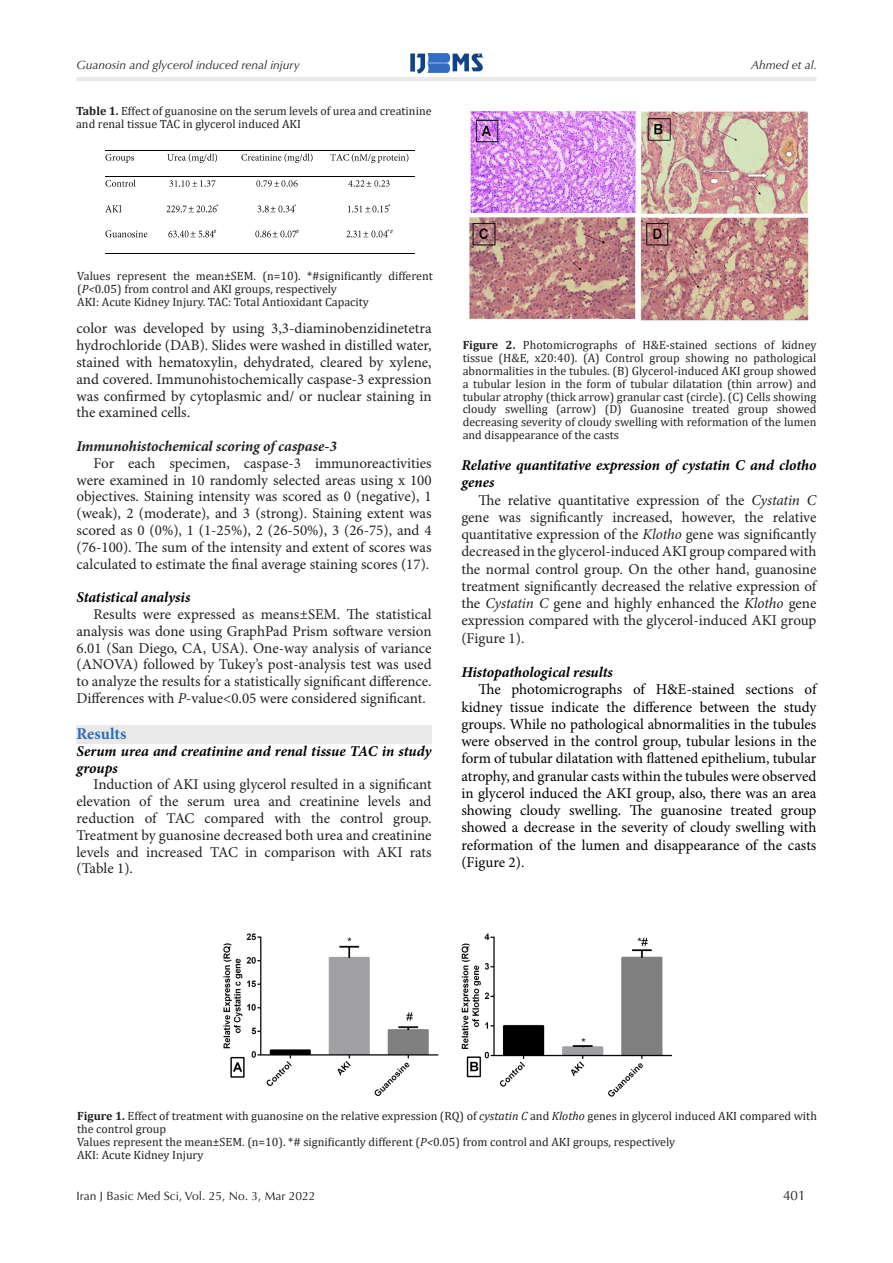
<style>
.page{position:relative;width:893px;height:1263px;background:#fff}
.page>*{position:absolute;margin:0;border:0;box-sizing:border-box;transform-origin:0 0}
.t1{font:700 16.5px "Minion Pro";color:#2d6cb5}
.t2{font:15px/16.8px "Minion Pro";color:#231f20;text-align:justify}
.Default{font:15px/17.2px "Minion Pro";letter-spacing:-.005em;color:#000;text-align:justify}
.Default-2{font:italic 700 15px/16.8px "Minion Pro";letter-spacing:-.005em;color:#000}
.t3{font:italic 700 15px "Minion Pro";letter-spacing:-.005em;color:#231f20}
.t4{font:13.5px "Optima LT Std";color:#231f20}
.t5{font:12px/12.9px "Cambria";color:#231f20}
.t6{font:italic 12px "Optima LT Std";color:#231f20}
.t7{font:12px "Optima LT Std";color:#231f20}
.s1{font-weight:700}
.s2{font-style:italic}
</style>
<div class="page">
<img style="left:410px;top:53px;width:74px;height:21px">
<hr style="left:77px;top:77px;width:739px;height:4px;background:#e9e9e9">
<div style="left:77px;top:725px;width:355px;height:19px;background:#e9e9e9"></div>
<img style="left:106px;top:154px;width:29px;height:9px">
<img style="left:168px;top:153px;width:50px;height:10px">
<img style="left:242px;top:153px;width:71px;height:10px">
<img style="left:330px;top:154px;width:20px;height:7px">
<svg style="left:351px;top:153px;width:3px;height:9px"></svg>
<img style="left:354px;top:153px;width:55px;height:10px">
<hr style="left:106px;top:151px;width:47px;height:1px;background:#000">
<hr style="left:154px;top:151px;width:78px;height:1px;background:#000">
<hr style="left:233px;top:151px;width:89px;height:1px;background:#000">
<hr style="left:322px;top:151px;width:93px;height:1px;background:#000">
<img style="left:106px;top:179px;width:30px;height:8px">
<img style="left:170px;top:180px;width:20px;height:7px">
<svg style="left:192px;top:181px;width:6px;height:6px"></svg>
<img style="left:200px;top:180px;width:16px;height:7px">
<img style="left:257px;top:180px;width:15px;height:7px">
<svg style="left:274px;top:181px;width:8px;height:6px"></svg>
<img style="left:282px;top:180px;width:16px;height:7px">
<img style="left:349px;top:180px;width:18px;height:7px">
<svg style="left:367px;top:181px;width:5px;height:6px"></svg>
<img style="left:374px;top:180px;width:16px;height:7px">
<hr style="left:106px;top:177px;width:47px;height:1px;background:#000">
<hr style="left:154px;top:177px;width:78px;height:1px;background:#000">
<hr style="left:233px;top:177px;width:89px;height:1px;background:#000">
<hr style="left:322px;top:177px;width:93px;height:1px;background:#000">
<svg style="left:106px;top:205px;width:6px;height:8px"></svg>
<img style="left:112px;top:205px;width:10px;height:8px">
<img style="left:166px;top:205px;width:23px;height:8px">
<svg style="left:189px;top:206px;width:5px;height:7px"></svg>
<img style="left:196px;top:205px;width:21px;height:8px">
<img style="left:258px;top:205px;width:13px;height:8px">
<svg style="left:271px;top:206px;width:8px;height:7px"></svg>
<img style="left:279px;top:205px;width:16px;height:8px">
<img style="left:348px;top:205px;width:14px;height:8px">
<svg style="left:365px;top:206px;width:8px;height:7px"></svg>
<img style="left:373px;top:204px;width:16px;height:9px">
<img style="left:106px;top:230px;width:42px;height:8px">
<img style="left:168px;top:230px;width:23px;height:8px">
<svg style="left:191px;top:231px;width:5px;height:7px"></svg>
<img style="left:198px;top:230px;width:16px;height:8px">
<img style="left:255px;top:230px;width:18px;height:8px">
<svg style="left:273px;top:231px;width:8px;height:7px"></svg>
<img style="left:281px;top:230px;width:15px;height:8px">
<svg style="left:296px;top:229px;width:3px;height:5px"></svg>
<img style="left:346px;top:230px;width:18px;height:8px">
<svg style="left:364px;top:231px;width:8px;height:7px"></svg>
<img style="left:372px;top:230px;width:16px;height:8px">
<svg style="left:387px;top:229px;width:6px;height:7px"></svg>
<hr style="left:105px;top:253px;width:48px;height:1px;background:#000">
<hr style="left:153px;top:253px;width:79px;height:1px;background:#000">
<hr style="left:232px;top:253px;width:90px;height:1px;background:#000">
<hr style="left:322px;top:253px;width:93px;height:1px;background:#000">
<img style="left:223px;top:933px;width:450px;height:164px">
<img style="left:469px;top:111px;width:340px;height:210px">
<p class="t6" style="left:77px;top:58px;width:225px">Guanosin and glycerol induced renal injury</p>
<p class="t6" style="left:751px;top:58px;width:68px">Ahmed et al.</p>
<p class="t5" style="left:76px;top:105px;width:357px"><span class="s1">Table 1.</span> Effect of guanosine on the serum levels of urea and creatinine and renal tissue TAC in glycerol induced AKI</p>
<p class="t5" style="left:77px;top:270px;width:357px">Values represent the mean±SEM. (n=10). *#significantly different (<span class="s2">P&lt;</span>0.05) from control and AKI groups, respectively</p>
<p class="t5" style="left:77px;top:296px;width:293px">AKI: Acute Kidney Injury. TAC: Total Antioxidant Capacity</p>
<p class="t2" style="left:77px;top:321px;width:357px">color was developed by using 3,3-diaminobenzidinetetra hydrochloride (DAB). Slides were washed in distilled water, stained with hematoxylin, dehydrated, cleared by xylene, and covered. Immunohistochemically caspase-3 expression was confirmed by cytoplasmic and/ or nuclear staining in the examined cells.</p>
<p class="t3" style="left:77px;top:435px;width:262px">Immunohistochemical scoring of caspase-3</p>
<p class="t2" style="left:77px;top:455px;width:357px;text-indent:17px">For each specimen, caspase-3 immunoreactivities were examined in 10 randomly selected areas using x 100 objectives. Staining intensity was scored as 0 (negative), 1 (weak), 2 (moderate), and 3 (strong). Staining extent was scored as 0 (0%), 1 (1-25%), 2 (26-50%), 3 (26-75), and 4 (76-100). The sum of the intensity and extent of scores was calculated to estimate the final average staining scores (17).</p>
<p class="Default-2" style="left:77px;top:589px;width:115px">Statistical analysis</p>
<p class="t2" style="left:77px;top:606px;width:357px;text-indent:17px">Results were expressed as means±SEM. The statistical analysis was done using GraphPad Prism software version 6.01 (San Diego, CA, USA). One-way analysis of variance (ANOVA) followed by Tukey’s post-analysis test was used to analyze the results for a statistically significant difference.<br>Differences with <span class="s2">P</span>-value&lt;0.05 were considered significant.</p>
<p class="t1" style="left:77px;top:722px;width:51px">Results</p>
<p class="Default-2" style="left:77px;top:742px;width:357px">Serum urea and creatinine and renal tissue TAC in study groups</p>
<p class="t2" style="left:77px;top:777px;width:357px;text-indent:17px">Induction of AKI using glycerol resulted in a significant elevation of the serum urea and creatinine levels and reduction of TAC compared with the control group.<br>Treatment by guanosine decreased both urea and creatinine levels and increased TAC in comparison with AKI rats (Table 1).</p>
<p class="t5" style="left:463px;top:338px;width:355px;text-align:justify"><span class="s1">Figure 2.</span> Photomicrographs of H&amp;E-stained sections of kidney tissue (H&amp;E, x20:40). (A) Control group showing no pathological abnormalities in the tubules. (B) Glycerol-induced AKI group showed a tubular lesion in the form of tubular dilatation (thin arrow) and tubular atrophy (thick arrow) granular cast (circle). (C) Cells showing cloudy swelling (arrow) (D) Guanosine treated group showed decreasing severity of cloudy swelling with reformation of the lumen and disappearance of the casts</p>
<p class="Default-2" style="left:461px;top:456px;width:357px;line-height:17.2px">Relative quantitative expression of cystatin C and clotho genes</p>
<p class="t2" style="left:461px;top:492px;width:357px;line-height:17.2px;text-indent:17px">The relative quantitative expression of the <span class="s2">Cystatin C </span>gene was significantly increased, however, the relative quantitative expression of the <span class="s2">Klotho</span> gene was significantly decreased in the glycerol-induced AKI group compared with the normal control group. On the other hand, guanosine treatment significantly decreased the relative expression of the <span class="s2">Cystatin C</span> gene and highly enhanced the <span class="s2">Klotho</span> gene expression compared with the glycerol-induced AKI group (Figure 1).</p>
<p class="Default-2" style="left:461px;top:664px;width:153px">Histopathological results</p>
<p class="Default" style="left:461px;top:682px;width:357px;text-indent:17px">The photomicrographs of H&amp;E-stained sections of kidney tissue indicate the difference between the study groups. While no pathological abnormalities in the tubules were observed in the control group, tubular lesions in the form of tubular dilatation with flattened epithelium, tubular atrophy, and granular casts within the tubules were observed in glycerol induced the AKI group, also, there was an area showing cloudy swelling. The guanosine treated group showed a decrease in the severity of cloudy swelling with reformation of the lumen and disappearance of the casts (Figure 2).</p>
<p class="t5" style="left:77px;top:1109px;width:741px"><span class="s1">Figure 1.</span> Effect of treatment with guanosine on the relative expression (RQ) of <span class="s2">cystatin C</span> and <span class="s2">Klotho</span> genes in glycerol induced AKI compared with the control group</p>
<p class="t5" style="left:77px;top:1135px;width:600px">Values represent the mean±SEM. (n=10). *# significantly different (<span class="s2">P&lt;</span>0.05) from control and AKI groups, respectively</p>
<p class="t5" style="left:77px;top:1148px;width:128px">AKI: Acute Kidney Injury</p>
<p class="t7" style="left:77px;top:1188px;width:240px">Iran J Basic Med Sci, Vol. 25, No. 3, Mar 2022</p>
<p class="t4" style="left:783px;top:1187px;width:24px">401</p>
</div>
